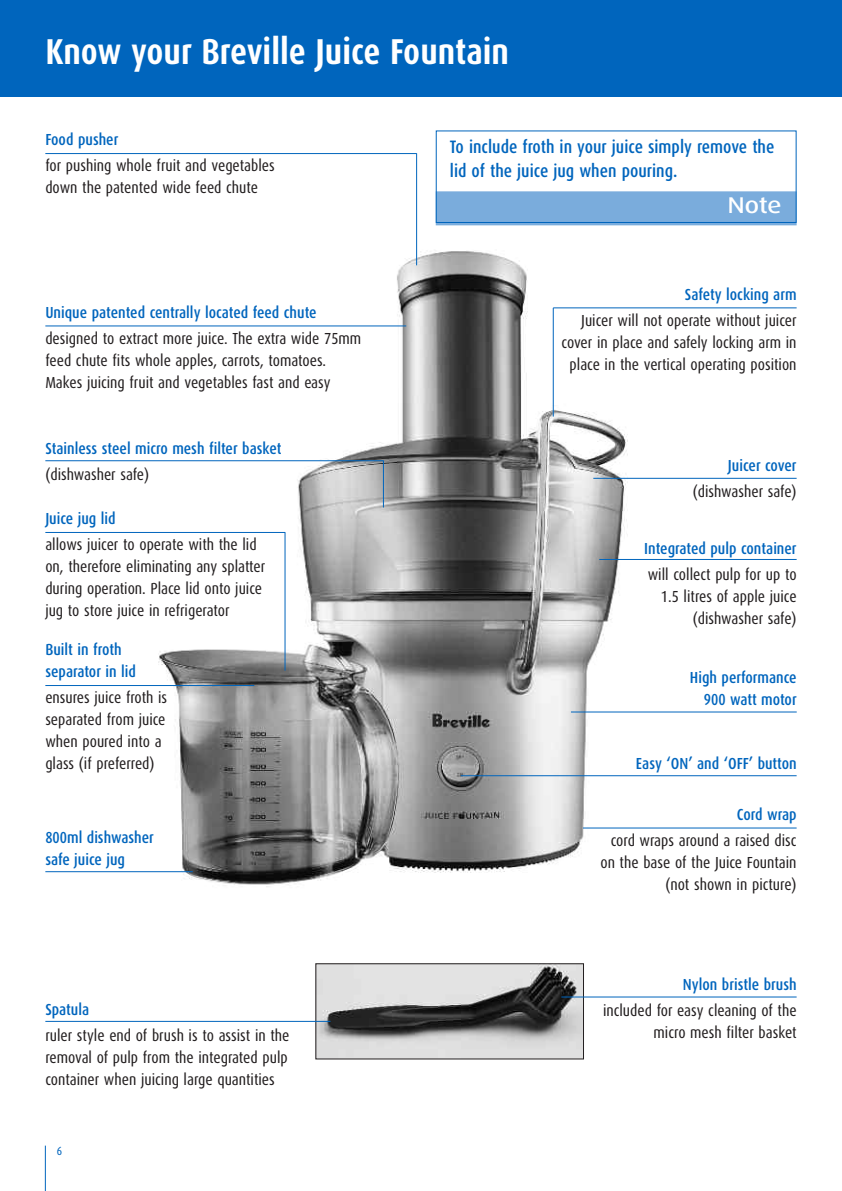
<style>
.page{position:relative;width:842px;height:1191px;background:#fff}
.page>*{position:absolute;margin:0;border:0;box-sizing:border-box;transform-origin:0 0}
.t1{font:700 36px "Dax Condensed";color:#fff}
.t2{font:500 22.8px "Dax Wide";color:#fff}
.t3{font:500 18px/24px "Dax Condensed";color:#0065bd}
.t4{font:16px/22px "Dax Condensed";color:#231f20}
.t5{font:500 16px/22px "Dax Condensed";color:#0065bd}
.t6{font:12px "Dax Condensed";color:#0065bd}
</style>
<div class="page">
<div style="left:0;top:0;width:842px;height:96px;background:#0065bd"></div>
<hr style="left:45px;top:1145px;width:1px;height:46px;background:#0065bd">
<img style="left:112px;top:212px;width:563px;height:675px">
<hr style="left:571px;top:711px;width:226px;height:1px;background:#0065bd">
<hr style="left:45px;top:325px;width:361px;height:1px;background:#0065bd">
<hr style="left:45px;top:685px;width:209px;height:1px;background:#0065bd">
<hr style="left:45px;top:871px;width:148px;height:1px;background:#0065bd">
<hr style="left:593px;top:478px;width:204px;height:1px;background:#0065bd">
<hr style="left:599px;top:559px;width:198px;height:1px;background:#0065bd">
<hr style="left:45px;top:153px;width:372px;height:1px;background:#0065bd">
<hr style="left:416px;top:153px;width:1px;height:112px;background:#0065bd">
<hr style="left:45px;top:532px;width:240px;height:1px;background:#0065bd">
<hr style="left:284px;top:532px;width:1px;height:138px;background:#0065bd">
<hr style="left:45px;top:460px;width:338px;height:1px;background:#0065bd">
<hr style="left:383px;top:460px;width:1px;height:47px;background:#0065bd">
<hr style="left:553px;top:307px;width:244px;height:1px;background:#0065bd">
<hr style="left:553px;top:308px;width:1px;height:108px;background:#0065bd">
<hr style="left:583px;top:827px;width:214px;height:1px;background:#0065bd">
<hr style="left:461px;top:775px;width:336px;height:1px;background:#0065bd">
<img style="left:317px;top:965px;width:265px;height:92px">
<div style="left:315px;top:963px;width:269px;height:96px;border:1px solid #231f20"></div>
<hr style="left:45px;top:1021px;width:285px;height:1px;background:#0065bd">
<hr style="left:561px;top:996px;width:236px;height:1px;background:#0065bd">
<div style="left:436px;top:191px;width:361px;height:34px;background:#7aacdc"></div>
<div style="left:436px;top:130px;width:361px;height:93px;border:1px solid #0065bd"></div>
<h1 class="t1" style="left:45px;top:36px;width:465px">Know your Breville Juice Fountain</h1>
<p class="t5" style="left:45px;top:130px;width:75px">Food pusher</p>
<p class="t4" style="left:45px;top:156px;width:231px">for pushing whole fruit and vegetables down the patented wide feed chute</p>
<p class="t5" style="left:45px;top:303px;width:273px">Unique patented centrally located feed chute</p>
<p class="t4" style="left:45px;top:329px;width:317px">designed to extract more juice. The extra wide 75mm feed chute fits whole apples, carrots, tomatoes.<br>Makes juicing fruit and vegetables fast and easy</p>
<p class="t5" style="left:45px;top:438px;width:237px">Stainless steel micro mesh filter basket</p>
<p class="t4" style="left:45px;top:464px;width:105px">(dishwasher safe)</p>
<p class="t5" style="left:45px;top:508px;width:72px">Juice jug lid</p>
<p class="t4" style="left:45px;top:534px;width:222px">allows juicer to operate with the lid on, therefore eliminating any splatter during operation. Place lid onto juice jug to store juice in refrigerator</p>
<p class="t5" style="left:45px;top:639px;width:92px">Built in froth separator in lid</p>
<p class="t4" style="left:45px;top:687px;width:123px">ensures juice froth is separated from juice when poured into a glass (if preferred)</p>
<p class="t5" style="left:45px;top:827px;width:110px">800ml dishwasher safe juice jug</p>
<p class="t5" style="left:45px;top:999px;width:45px">Spatula</p>
<p class="t4" style="left:45px;top:1025px;width:246px;text-align:justify">ruler style end of brush is to assist in the removal of pulp from the integrated pulp container when juicing large quantities</p>
<p class="t6" style="left:57px;top:1145px;width:7px">6</p>
<p class="t3" style="left:450px;top:136px;width:326px">To include froth in your juice simply remove the lid of the juice jug when pouring.</p>
<h2 class="t2" style="left:728px;top:193px;width:55px">Note</h2>
<p class="t5" style="left:685px;top:285px;width:113px">Safety locking arm</p>
<p class="t4" style="left:561px;top:311px;width:237px;text-align:right">Juicer will not operate without juicer cover in place and safely locking arm in place in the vertical operating position</p>
<p class="t5" style="left:728px;top:456px;width:70px">Juicer cover</p>
<p class="t4" style="left:693px;top:482px;width:105px">(dishwasher safe)</p>
<p class="t5" style="left:644px;top:538px;width:154px">Integrated pulp container</p>
<p class="t4" style="left:648px;top:564px;width:150px;text-align:right">will collect pulp for up to<br>1.5 litres of apple juice (dishwasher safe)</p>
<p class="t5" style="left:690px;top:667px;width:108px;text-align:right">High performance<br>900 watt motor</p>
<p class="t5" style="left:636px;top:753px;width:162px">Easy ‘ON’ and ‘OFF’ button</p>
<p class="t5" style="left:737px;top:804px;width:61px">Cord wrap</p>
<p class="t4" style="left:600px;top:830px;width:198px;text-align:right">cord wraps around a raised disc on the base of the Juice Fountain (not shown in picture)</p>
<p class="t5" style="left:683px;top:974px;width:115px">Nylon bristle brush</p>
<p class="t4" style="left:603px;top:1000px;width:195px;text-align:right">included for easy cleaning of the micro mesh filter basket</p>
</div>
